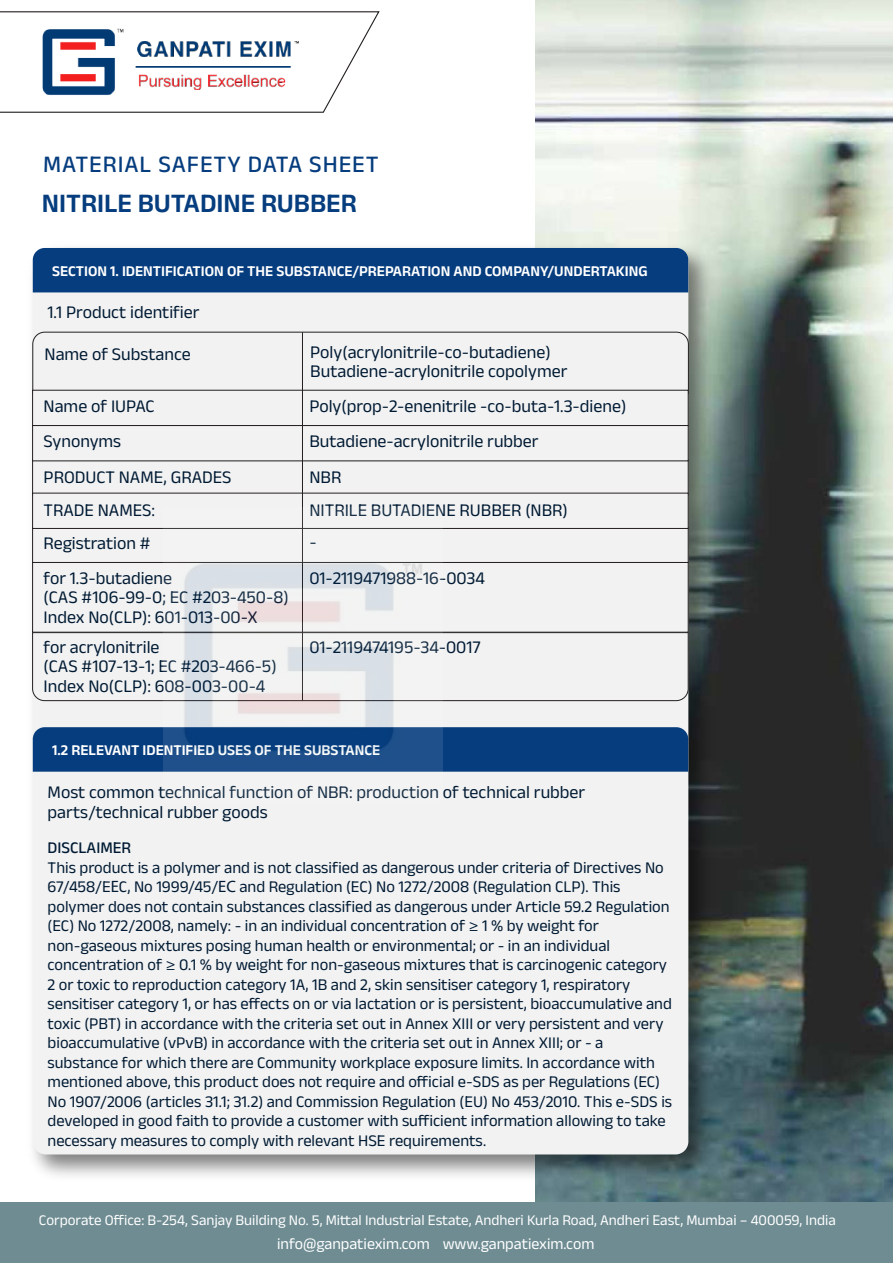
<style>
.page{position:relative;width:893px;height:1263px;background:#fff}
.page>*{position:absolute;margin:0;border:0;box-sizing:border-box;transform-origin:0 0}
.t1{font:600 27px "Anek Devanagari";color:#063d7e}
.t2{font:500 24px "Anek Devanagari";letter-spacing:.04em;color:#063d7e}
.t3{font:18px/19.5px "Anek Devanagari";color:#001a33}
.t4{font:16.5px/19.5px "Anek Devanagari";color:#001a33}
.t5{font:500 16.5px "Anek Devanagari";color:#001a33}
.t6{font:15.9px "Anek Devanagari";color:#fff}
.t7{font:600 15.15px "Anek Devanagari";color:#fff}
.t8{font:15px "Anek Devanagari";color:#fff}
.s1{font-family:"Myriad Pro"}
</style>
<div class="page">
<img style="left:535px;top:0;width:358px;height:1202px">
<div style="left:0;top:1202px;width:893px;height:61px;background:#6e8c92"></div>
<svg style="left:0;top:11px;width:380px;height:102px"></svg>
<img style="left:32px;top:236px;width:690px;height:951px">
<div style="left:33px;top:248px;width:655px;height:906px;background:#f2f2f2;border-radius:13px"></div>
<div style="left:33px;top:248px;width:655px;height:44px;background:#063d7e"></div>
<div style="left:33px;top:727px;width:655px;height:45px;background:#063d7e"></div>
<img style="left:31px;top:17px;width:278px;height:87px">
<svg style="left:32px;top:332px;width:657px;height:62px"></svg>
<div style="left:32px;top:390px;width:656px;height:36px;background:#f2f2f2;border:1px solid #231f20"></div>
<div style="left:32px;top:459px;width:656px;height:36px;background:#f2f2f2;border:1px solid #231f20"></div>
<div style="left:32px;top:425px;width:656px;height:36px;background:#f2f2f2;border:1px solid #231f20"></div>
<div style="left:32px;top:527px;width:656px;height:36px;background:#f2f2f2"></div>
<div style="left:32px;top:493px;width:656px;height:36px;background:#f2f2f2;border:1px solid #231f20"></div>
<svg style="left:32px;top:632px;width:657px;height:69px"></svg>
<div style="left:32px;top:562px;width:656px;height:70px;background:#f2f2f2;border:1px solid #231f20"></div>
<hr style="left:302px;top:332px;width:1px;height:369px;background:#231f20">
<img style="left:164px;top:507px;width:278px;height:265px">
<h2 class="t2" style="left:43px;top:150px;width:337px">MATERIAL SAFETY DATA SHEET</h2>
<h1 class="t1" style="left:42px;top:187px;width:316px">NITRILE BUTADINE RUBBER</h1>
<p class="t7" style="left:52px;top:262px;width:597px">SECTION 1. IDENTIFICATION OF THE SUBSTANCE/PREPARATION AND COMPANY/UNDERTAKING</p>
<p class="t3" style="left:48px;top:302px;width:153px">1.1 Product identifier</p>
<p class="t3" style="left:45px;top:344px;width:148px">Name of Substance</p>
<p class="t3" style="left:44px;top:396px;width:112px">Name of IUPAC</p>
<p class="t3" style="left:310px;top:342px;width:259px">Poly(acrylonitrile-co-butadiene)<br>Butadiene-acrylonitrile copolymer</p>
<p class="t3" style="left:309px;top:396px;width:318px">Poly(prop-2-enenitrile -co-buta-1.3-diene)</p>
<p class="t3" style="left:44px;top:431px;width:79px">Synonyms</p>
<p class="t3" style="left:309px;top:431px;width:231px">Butadiene-acrylonitrile rubber</p>
<p class="t3" style="left:44px;top:467px;width:189px">PRODUCT NAME, GRADES</p>
<p class="t3" style="left:309px;top:467px;width:33px">NBR</p>
<p class="t3" style="left:44px;top:500px;width:113px">TRADE NAMES:</p>
<p class="t3" style="left:309px;top:500px;width:260px">NITRILE BUTADIENE RUBBER (NBR)</p>
<p class="t3" style="left:44px;top:533px;width:108px">Registration #</p>
<p class="t3" style="left:309px;top:531px;width:9px">-</p>
<p class="t3" style="left:44px;top:568px;width:247px">for 1.3-butadiene<br>(CAS #106-99-0; EC #203-450-8)<br>Index No(CLP): 601-013-00-X</p>
<p class="t3" style="left:309px;top:568px;width:177px">01-2119471988-16-0034</p>
<p class="t3" style="left:44px;top:637px;width:234px">for acrylonitrile<br>(CAS #107-13-1; EC #203-466-5)<br>Index No(CLP): 608-003-00-4</p>
<p class="t3" style="left:309px;top:637px;width:173px">01-2119474195-34-0017</p>
<p class="t7" style="left:52px;top:741px;width:330px">1.2 RELEVANT IDENTIFIED USES OF THE SUBSTANCE</p>
<p class="t3" style="left:48px;top:782px;width:539px">Most common technical function of NBR: production of technical rubber parts/technical rubber goods</p>
<p class="t5" style="left:48px;top:838px;width:85px">DISCLAIMER</p>
<p class="t4" style="left:48px;top:857px;width:626px">This product is a polymer and is not classified as dangerous under criteria of Directives No 67/458/E<span class="s1">Е</span>C, No 1999/45/<span class="s1">ЕС</span> and Regulation (EC) No 1272/2008 (Regulation CLP). This polymer does not contain substances classified as dangerous under Article 59.2 Regulation (EC) No 1272/2008, namely: - in an individual concentration of <span class="s1">≥</span> 1 % by weight for non-gaseous mixtures posing human health or environmental; or - in an individual concentration of <span class="s1">≥</span> 0.1 % by weight for non-gaseous mixtures that is carcinogenic category 2 or toxic to reproduction category 1A, 1B and 2, skin sensitiser category 1, respiratory sensitiser category 1, or has effects on or via lactation or is persistent, bioaccumulative and toxic (PBT) in accordance with the criteria set out in Annex XIII or very persistent and very bioaccumulative (vPvB) in accordance with the criteria set out in Annex XIII; or - a substance for which there are Community workplace exposure limits. In accordance with mentioned above, this product does not require and official e-SDS as per Regulations (EC)<br>No 1907/2006 (articles 31.1; 31.2) and Commission Regulation (EU) No 453/2010. This <span class="s1">е</span>-SDS is developed in good faith to provide a customer with sufficient information allowing to take necessary measures to comply with relevant HSE requirements.</p>
<p class="t8" style="left:39px;top:1211px;width:798px">Corporate Office: B-254, Sanjay Building No. 5, Mittal Industrial Estate, Andheri Kurla Road, Andheri East, Mumbai – 400059, India</p>
<p class="t6" style="left:277px;top:1234px;width:319px">info@ganpatiexim.com www.ganpatiexim.com</p>
</div>
